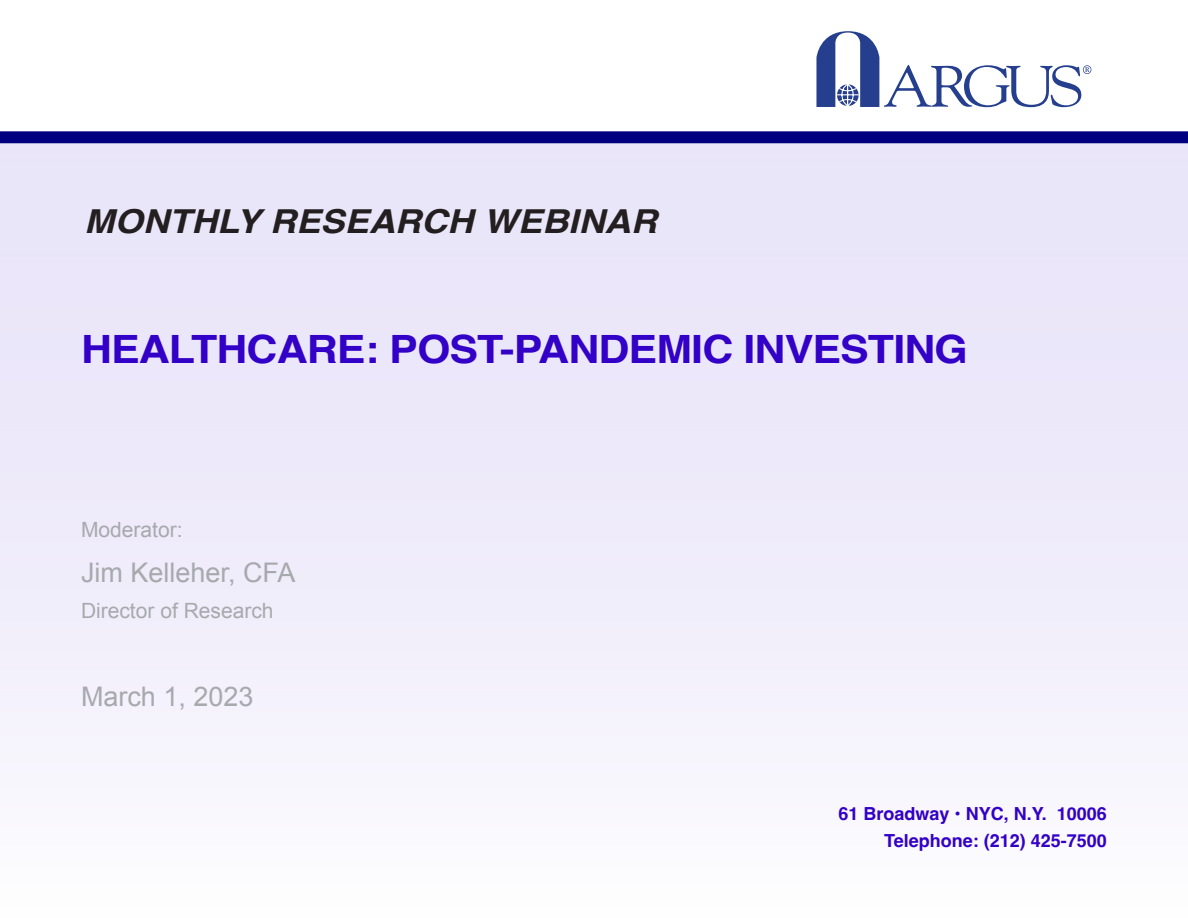
<style>
.page{position:relative;width:1188px;height:918px;background:#fff}
.page>*{position:absolute;margin:0;border:0;box-sizing:border-box;transform-origin:0 0}
.ConCall_Page_Head{font:700 39px "Helvetica";letter-spacing:-.02em;color:#3200c7;scale:1.1 1}
.ConCall_Page_Head-2{font:italic 700 33px "Helvetica";color:#231f20;scale:1.1 1}
.ConCall_Cover_Analys{font:27px "Arial";color:#a8a9ad}
.ConCall_Cover_Analys-2{font:21px "Arial";color:#a8a9ad}
.t1{font:700 18px "Helvetica";color:#3200c7}
</style>
<div class="page">
<div style="left:0;top:144px;width:1187px;height:773px;background:linear-gradient(to bottom,#e7e1f8,#fbfafe)"></div>
<div style="left:0;top:131px;width:1188px;height:12px;background:#000080"></div>
<svg style="left:816px;top:31px;width:275px;height:76px"></svg>
<p class="ConCall_Page_Head-2" style="left:84px;top:202px;width:522px">MONTHLY RESEARCH WEBINAR</p>
<p class="ConCall_Page_Head" style="left:81px;top:326px;width:808px">HEALTHCARE: POST-PANDEMIC INVESTING</p>
<p class="ConCall_Cover_Analys-2" style="left:81px;top:515px;width:103px">Moderator:</p>
<p class="ConCall_Cover_Analys" style="left:81px;top:554px;width:216px">Jim Kelleher, CFA</p>
<p class="ConCall_Cover_Analys-2" style="left:81px;top:596px;width:194px">Director of Research</p>
<p class="ConCall_Cover_Analys" style="left:81px;top:679px;width:174px">March 1, 2023</p>
<p class="t1" style="left:839px;top:803px;width:270px">61 Broadway • NYC, N.Y. 10006</p>
<p class="t1" style="left:884px;top:830px;width:224px">Telephone: (212) 425-7500</p>
</div>
